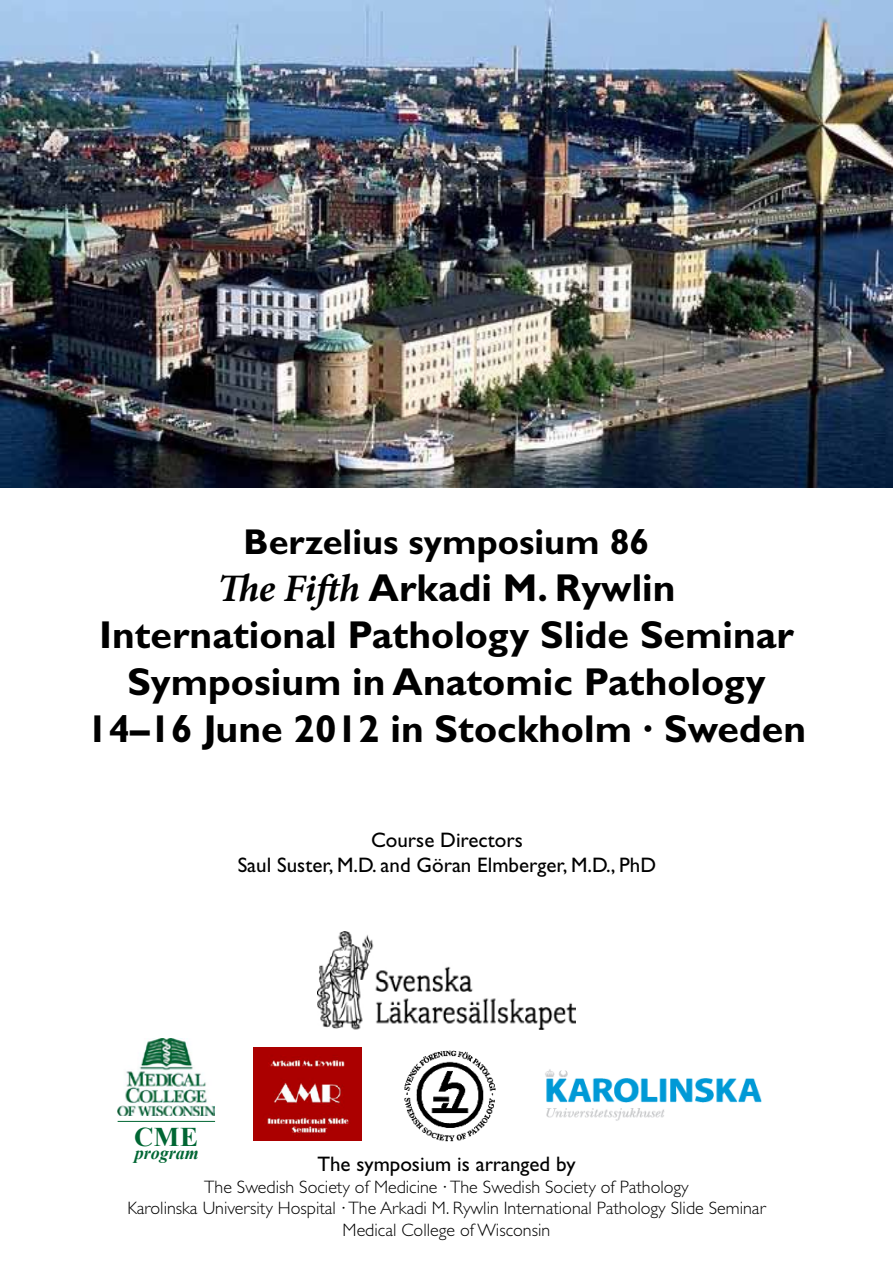
<style>
.page{position:relative;width:893px;height:1263px;background:#fff}
.page>*{position:absolute;margin:0;border:0;box-sizing:border-box;transform-origin:0 0}
.t1{font:700 39px/46.8px "Gill Sans Std";color:#000;text-align:center}
.t2{font:700 36px "Gill Sans Std";color:#000}
.t3{font:700 27px "Times New Roman";color:#063}
.t4{font:21px/25.2px "Gill Sans Std";color:#000;text-align:center}
.t5{font:300 18px/21.6px "Gill Sans Std";color:#000;text-align:center}
.t6{font:italic 700 18px "Times New Roman";color:#063}
.s1{font-family:"Minion Pro";font-style:italic}
</style>
<div class="page">
<img style="left:0;top:0;width:893px;height:488px">
<img style="left:318px;top:931px;width:258px;height:98px">
<img style="left:254px;top:1048px;width:107px;height:93px">
<img style="left:545px;top:1069px;width:217px;height:52px">
<img style="left:404px;top:1050px;width:92px;height:91px">
<img style="left:117px;top:1038px;width:97px;height:77px">
<hr style="left:118px;top:1121px;width:97px;height:1px;background:#063">
<h2 class="t2" style="left:244px;top:520px;width:407px">Berzelius symposium 86</h2>
<h1 class="t1" style="left:87px;top:565px;width:721px"><span class="s1">The Fifth</span> Arkadi M. Rywlin<br>International Pathology Slide Seminar Symposium in Anatomic Pathology 14–16 June 2012 in Stockholm · Sweden</h1>
<p class="t4" style="left:238px;top:827px;width:420px">Course Directors<br>Saul Suster, M.D. and Göran Elmberger, M.D., PhD</p>
<h3 class="t3" style="left:134px;top:1118px;width:65px">CME</h3>
<p class="t6" style="left:135px;top:1140px;width:66px">program</p>
<p class="t4" style="left:317px;top:1151px;width:260px">The symposium is arranged by</p>
<p class="t5" style="left:127px;top:1176px;width:640px">The Swedish Society of Medicine · The Swedish Society of Pathology<br>Karolinska University Hospital · The Arkadi M. Rywlin International Pathology Slide Seminar<br>Medical College of Wisconsin</p>
</div>
